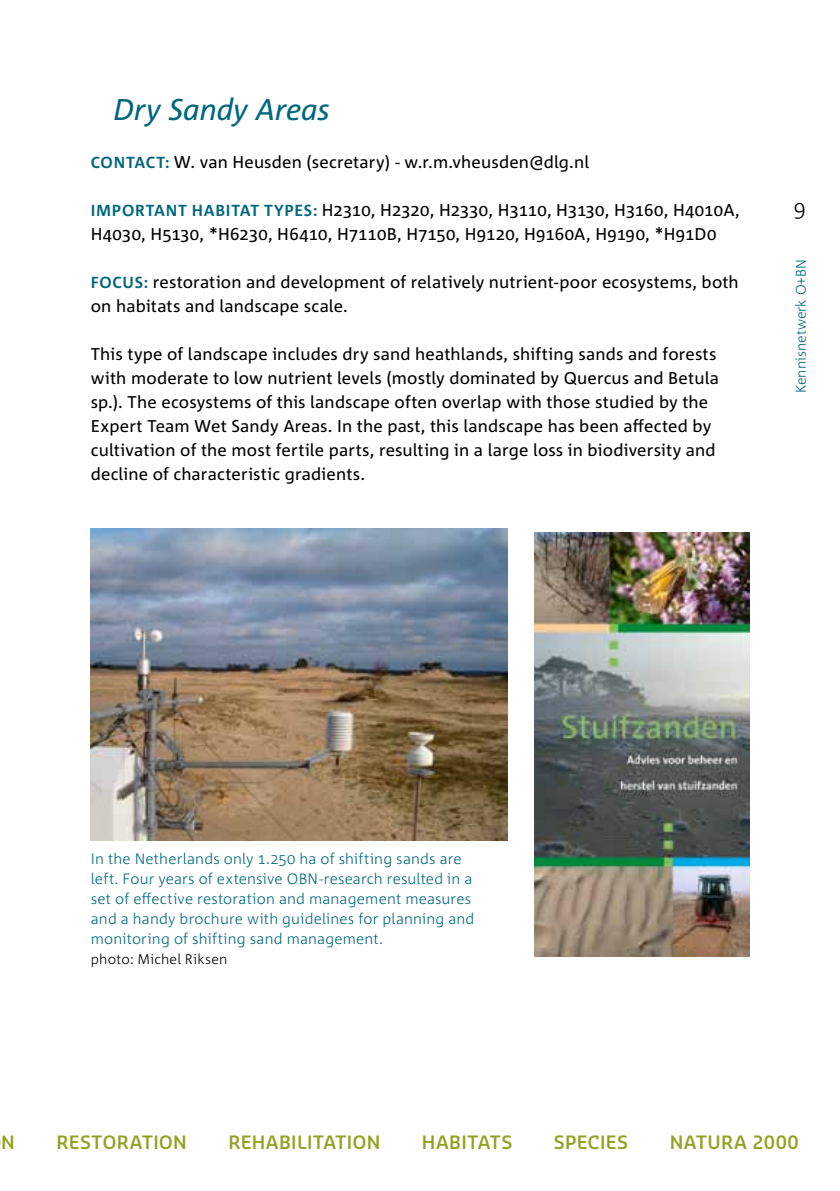
<style>
.page{position:relative;width:840px;height:1191px;background:#fff}
.page>*{position:absolute;margin:0;border:0;box-sizing:border-box;transform-origin:0 0}
.t1{font:italic 30px "Corpid C1";letter-spacing:-.01em;color:#00677d}
.t2{font:300 22px "Corpid C1";color:#000}
.t3{font:600 18px "Sansa";letter-spacing:.025em;color:#91a223}
.t4{font:17px/24px "Corpid C1";letter-spacing:.01em;color:#000}
.t5{font:700 16px "Corpid C1";color:#00677d}
.t6{font:300 15px/20px "Corpid C1";letter-spacing:.01em;color:#00677d}
.t7{font:300 14px "Corpid C1";letter-spacing:.015em;color:#000}
.t8{font:300 14px "Corpid C1";color:#00677d}
.s1{font-weight:700;font-size:16px;color:#00677d}
</style>
<div class="page">
<img style="left:91px;top:528px;width:416px;height:312px">
<img style="left:534px;top:532px;width:214px;height:424px">
<h1 class="t1" style="left:113px;top:91px;width:218px">Dry Sandy Areas</h1>
<p class="t5" style="left:91px;top:152px;width:22px">CONT</p>
<p class="t4" style="left:134px;top:150px;width:456px"><span class="s1">ACT:</span> W. van Heusden (secretary) - w.r.m.vheusden@dlg.nl</p>
<p class="t5" style="left:91px;top:200px;width:33px">IMPORT</p>
<p class="t4" style="left:91px;top:198px;width:650px;text-indent:63px"><span class="s1">ANT HABITAT TYPES :</span> H2310, H2320, H2330, H3110, H3130, H3160, H4010A,<br>H4030, H5130, *H6230, H6410, H7110B, H7150, H9120, H9160A, H9190, *H91D0</p>
<p class="t4" style="left:91px;top:270px;width:649px"><span class="s1">FOCUS:</span> restoration and development of relatively nutrient-poor ecosystems, both on habitats and landscape scale.</p>
<p class="t4" style="left:91px;top:342px;width:629px">This type of landscape includes dry sand heathlands, shifting sands and forests with moderate to low nutrient levels (mostly dominated by Quercus and Betula sp.). The ecosystems of this landscape often overlap with those studied by the Expert Team Wet Sandy Areas. In the past, this landscape has been affected by cultivation of the most fertile parts, resulting in a large loss in biodiversity and decline of characteristic gradients.</p>
<p class="t2" style="left:793px;top:194px;width:14px">9</p>
<p class="t8" style="left:791px;top:393px;width:135px;rotate:-90deg">Kennisnetwerk O+BN</p>
<p class="t6" style="left:91px;top:848px;width:385px">In the Netherlands only 1.250 ha of shifting sands are left. Four years of extensive OBN-research resulted in a set of effective restoration and management measures and a handy brochure with guidelines for planning and monitoring of shifting sand management.</p>
<p class="t7" style="left:91px;top:950px;width:138px">photo: Michel Riksen</p>
<p class="t3" style="left:1px;top:1130px;width:15px">N</p>
<p class="t3" style="left:56px;top:1130px;width:132px">RESTORATION</p>
<p class="t3" style="left:228px;top:1130px;width:153px">REHABILITATION</p>
<p class="t3" style="left:421px;top:1130px;width:92px">HABITATS</p>
<p class="t3" style="left:553px;top:1130px;width:76px">SPECIES</p>
<p class="t3" style="left:669px;top:1130px;width:130px">NATURA 2000</p>
</div>
